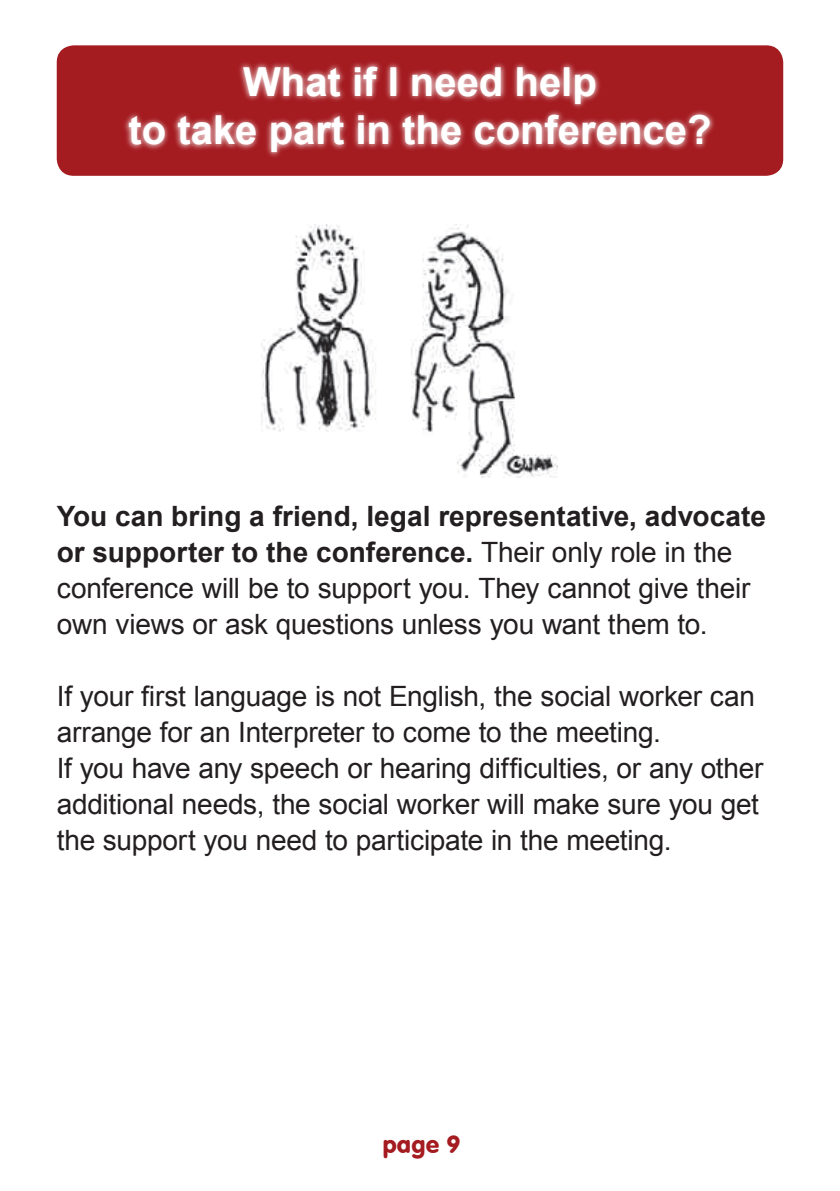
<style>
.page{position:relative;width:840px;height:1191px;background:#fff}
.page>*{position:absolute;margin:0;border:0;box-sizing:border-box;transform-origin:0 0}
.t1{font:700 40px/48px "Arial";color:#fff;text-align:center}
.t2{font:28px/36px "Arial";letter-spacing:-.01em;color:#231f20}
.t3{font:24px "VAG Rounded BT";color:#a41b20}
.s1{font-weight:700}
</style>
<div class="page">
<img style="left:261px;top:224px;width:296px;height:254px">
<div style="left:57px;top:45px;width:725px;height:131px;background:#a41b20"></div>
<svg style="left:122px;top:59px;width:594px;height:100px;background:#b34246"></svg>
<h1 class="t1" style="left:128px;top:59px;width:584px">What if I need help<br>to take part in the conference?</h1>
<p class="t2" style="left:57px;top:498px;width:710px"><span class="s1">You can bring a friend, legal representative, advocate or supporter to the conference.</span> Their only role in the conference will be to support you. They cannot give their own views or ask questions unless you want them to.</p>
<p class="t2" style="left:57px;top:678px;width:707px">If your first language is not English, the social worker can arrange for an Interpreter to come to the meeting.<br>If you have any speech or hearing difficulties, or any other additional needs, the social worker will make sure you get the support you need to participate in the meeting.</p>
<p class="t3" style="left:382px;top:1128px;width:79px">page 9</p>
</div>
